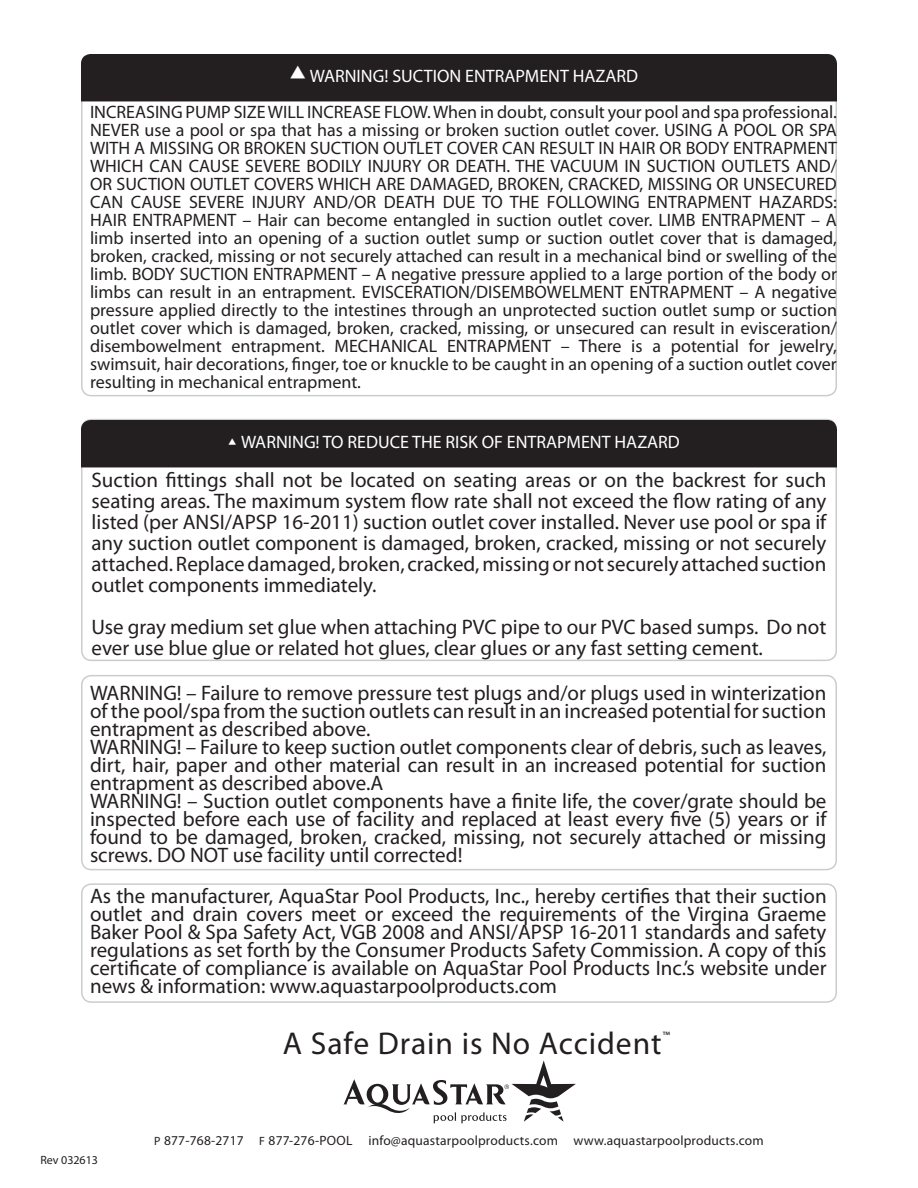
<style>
.page{position:relative;width:918px;height:1188px;background:#fff}
.page>*{position:absolute;margin:0;border:0;box-sizing:border-box;transform-origin:0 0}
.t1{font:31.65px "Myriad Pro";letter-spacing:.03em;color:#231f20}
.t2{font:21px/18px "Myriad Pro";color:#231f20;text-align:justify}
.t3{font:18px/18px "Myriad Pro";color:#231f20;text-align:justify}
.t4{font:18px "Myriad Pro";color:#fff}
.t5{font:13.5px "Myriad Pro";letter-spacing:.015em;color:#231f20}
.t6{font:12.3px "Myriad Pro";color:#231f20}
.t7{font:12px "Myriad Pro";color:#231f20}
.s1{font-size:21px;color:#231f20}
.s2{font-size:12px}
</style>
<div class="page">
<div style="left:81px;top:419px;width:756px;height:242px;border:2px solid #cbccce;border-radius:10px"></div>
<div style="left:81px;top:54px;width:756px;height:47px;background:#231f20"></div>
<div style="left:81px;top:420px;width:756px;height:47px;background:#231f20"></div>
<svg style="left:343px;top:1061px;width:233px;height:62px"></svg>
<div style="left:81px;top:675px;width:756px;height:195px;border:2px solid #cbccce;border-radius:10px"></div>
<div style="left:81px;top:883px;width:756px;height:120px;border:2px solid #cbccce;border-radius:10px"></div>
<p class="t4" style="left:289px;top:65px;width:351px"><sup>▲</sup> WARNING! SUCTION ENTRAPMENT HAZARD</p>
<p class="t3" style="left:90px;top:102px;width:749px">INCREASING PUMP SIZE WILL INCREASE FLOW. When in doubt, consult your pool and spa professional.<br>NEVER use a pool or spa that has a missing or broken suction outlet cover. USING A POOL OR SPA WITH A MISSING OR BROKEN SUCTION OUTLET COVER CAN RESULT IN HAIR OR BODY ENTRAPMENT WHICH CAN CAUSE SEVERE BODILY INJURY OR DEATH. THE VACUUM IN SUCTION OUTLETS AND/ OR SUCTION OUTLET COVERS WHICH ARE DAMAGED, BROKEN, CRACKED, MISSING OR UNSECURED CAN CAUSE SEVERE INJURY AND/OR DEATH DUE TO THE FOLLOWING ENTRAPMENT HAZARDS:<br>HAIR ENTRAPMENT – Hair can become entangled in suction outlet cover. LIMB ENTRAPMENT – A limb inserted into an opening of a suction outlet sump or suction outlet cover that is damaged, broken, cracked, missing or not securely attached can result in a mechanical bind or swelling of the limb. BODY SUCTION ENTRAPMENT – A negative pressure applied to a large portion of the body or limbs can result in an entrapment. EVISCERATION/DISEMBOWELMENT ENTRAPMENT – A negative pressure applied directly to the intestines through an unprotected suction outlet sump or suction outlet cover which is damaged, broken, cracked, missing, or unsecured can result in evisceration/ disembowelment entrapment. MECHANICAL ENTRAPMENT – There is a potential for jewelry, swimsuit, hair decorations, finger, toe or knuckle to be caught in an opening of a suction outlet cover resulting in mechanical entrapment.</p>
<p class="t4" style="left:228px;top:431px;width:464px"><sup>▲</sup> WARNING! TO REDUCE THE RISK OF ENTRAPMENT HAZARD<span class="s1">S</span></p>
<p class="t2" style="left:92px;top:469px;width:737px;line-height:21px">Suction fittings shall not be located on seating areas or on the backrest for such seating areas. The maximum system flow rate shall not exceed the flow rating of any listed (per ANSI/APSP 16-2011) suction outlet cover installed. Never use pool or spa if any suction outlet component is damaged, broken, cracked, missing or not securely attached. Replace damaged, broken, cracked, missing or not securely attached suction outlet components immediately.</p>
<p class="t2" style="left:92px;top:616px;width:736px;line-height:21px">Use gray medium set glue when attaching PVC pipe to our PVC based sumps. Do not ever use blue glue or related hot glues, clear glues or any fast setting cement.</p>
<p class="t2" style="left:90px;top:683px;width:738px">WARNING! – Failure to remove pressure test plugs and/or plugs used in winterization of the pool/spa from the suction outlets can result in an increased potential for suction entrapment as described above.</p>
<p class="t2" style="left:90px;top:737px;width:738px">WARNING! – Failure to keep suction outlet components clear of debris, such as leaves, dirt, hair, paper and other material can result in an increased potential for suction entrapment as described above.A</p>
<p class="t2" style="left:90px;top:791px;width:738px">WARNING! – Suction outlet components have a finite life, the cover/grate should be inspected before each use of facility and replaced at least every five (5) years or if found to be damaged, broken, cracked, missing, not securely attached or missing screws. DO NOT use facility until corrected!</p>
<p class="t2" style="left:90px;top:887px;width:738px">As the manufacturer, AquaStar Pool Products, Inc., hereby certifies that their suction outlet and drain covers meet or exceed the requirements of the Virgina Graeme Baker Pool &amp; Spa Safety Act, VGB 2008 and ANSI/APSP 16-2011 standards and safety regulations as set forth by the Consumer Products Safety Commission. A copy of this certificate of compliance is available on AquaStar Pool Products Inc.’s website under news &amp; information: www.aquastarpoolproducts.com</p>
<p class="t1" style="left:283px;top:1024px;width:380px">A Safe Drain is No Accident</p>
<p class="t6" style="left:663px;top:1028px;width:9px">™</p>
<p class="t7" style="left:40px;top:1152px;width:59px">Rev 032613</p>
<p class="t5" style="left:154px;top:1132px;width:611px"><span class="s2">P</span> 877-768-2717 <span class="s2">F</span> 877-276-POOL info@aquastarpoolproducts.com www.aquastarpoolproducts.com</p>
</div>
